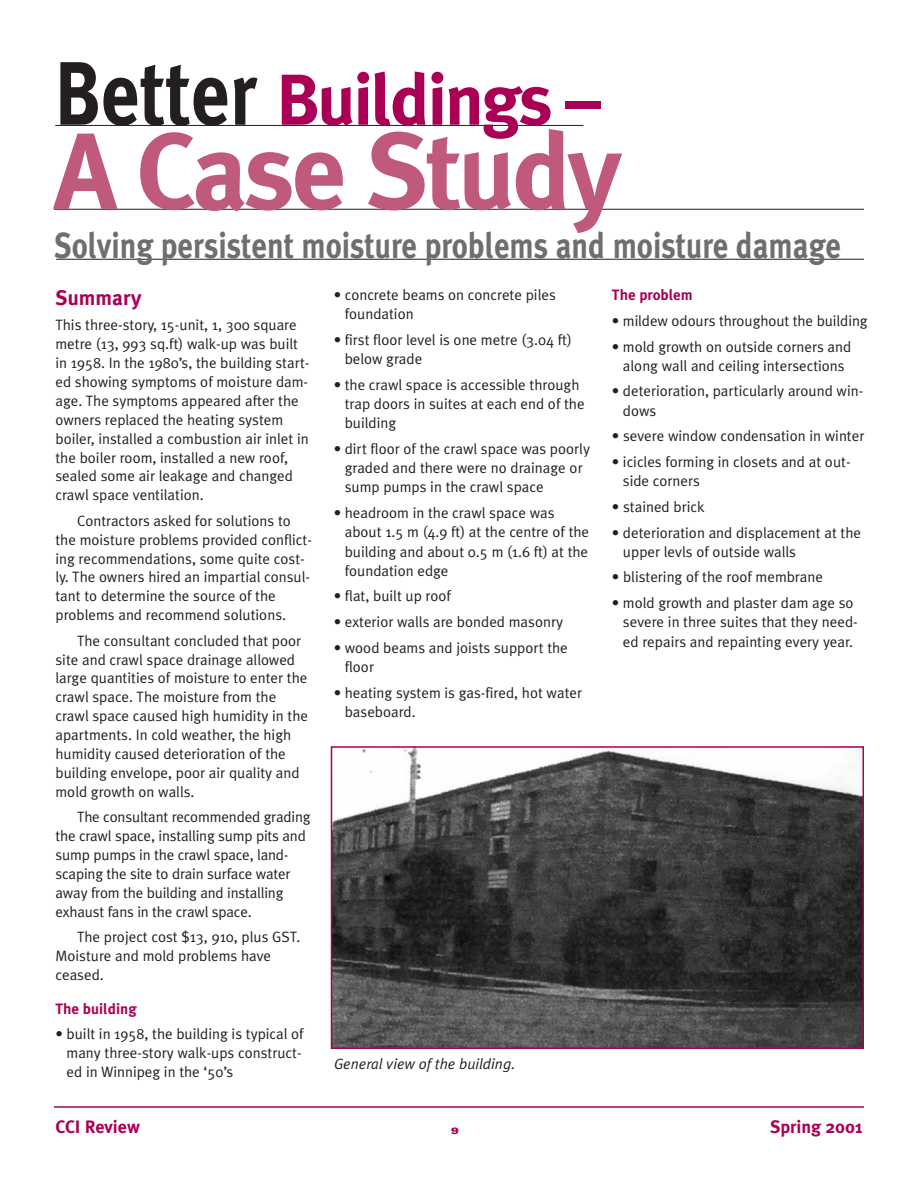
<style>
.page{position:relative;width:918px;height:1188px;background:#fff}
.page>*{position:absolute;margin:0;border:0;box-sizing:border-box;transform-origin:0 0}
.t1{font:700 108px "Meta Plus";letter-spacing:-.035em;color:#c05a7c}
.t2{font:700 72px "Meta Plus";letter-spacing:-.035em;color:#a90056}
.t3{font:700 36px "Meta Plus";color:#6c6e70;scale:.85 1}
.t4{font:700 21px "Meta Plus";color:#a90056}
.t5{font:700 18px "Meta Plus";color:#a90056}
.t6{font:15px/18.9px "Meta Plus Normal";color:#231f20}
.t7{font:italic 15px "Meta Plus Normal";color:#231f20}
.t8{font:700 15px "Meta Plus";color:#a90056}
.t9{font:900 expanded 9px "Univers";color:#a90056}
.s1{font-size:90px;color:#231f20}
</style>
<div class="page">
<hr style="left:56px;top:259px;width:808px;height:1px;background:#231f20">
<hr style="left:55px;top:125px;width:528px;height:1px;background:#231f20">
<hr style="left:54px;top:209px;width:810px;height:1px;background:#231f20">
<hr style="left:54px;top:1106px;width:810px;height:2px;background:#a90056">
<img style="left:334px;top:749px;width:527px;height:297px">
<div style="left:331px;top:746px;width:533px;height:303px;border:2px solid #a90056"></div>
<h2 class="t2" style="left:54px;top:75px;width:548px"><span class="s1">Better</span> Buildings –</h2>
<h1 class="t1" style="left:54px;top:134px;width:569px">A Case Study</h1>
<h3 class="t3" style="left:54px;top:233px;width:928px">Solving persistent moisture problems and moisture damage</h3>
<h3 class="t4" style="left:56px;top:290px;width:88px">Summary</h3>
<p class="t6" style="left:56px;top:317px;width:255px">This three-story, 15-unit, 1, 300 square metre (13, 993 sq.ft) walk-up was built in 1958. In the 1980’s, the building start&shy;ed showing symptoms of moisture dam&shy;age. The symptoms appeared after the owners replaced the heating system boiler, installed a combustion air inlet in the boiler room, installed a new roof, sealed some air leakage and changed crawl space ventilation.</p>
<p class="t6" style="left:56px;top:513px;width:258px;text-indent:22px">Contractors asked for solutions to the moisture problems provided conflict&shy;ing recommendations, some quite cost&shy;ly. The owners hired an impartial consul&shy;tant to determine the source of the problems and recommend solutions.</p>
<p class="t6" style="left:56px;top:633px;width:254px;text-indent:22px">The consultant concluded that poor site and crawl space drainage allowed large quantities of moisture to enter the crawl space. The moisture from the crawl space caused high humidity in the apartments. In cold weather, the high humidity caused deterioration of the building envelope, poor air quality and mold growth on walls.</p>
<p class="t6" style="left:56px;top:809px;width:257px;text-indent:22px">The consultant recommended grading the crawl space, installing sump pits and sump pumps in the crawl space, land&shy;scaping the site to drain surface water away from the building and installing exhaust fans in the crawl space.</p>
<p class="t6" style="left:56px;top:929px;width:246px;text-indent:22px">The project cost $13, 910, plus GST.<br>Moisture and mold problems have ceased.</p>
<p class="t8" style="left:56px;top:1003px;width:83px">The building</p>
<p class="t6" style="left:67px;top:1026px;width:239px;text-indent:-11px">• built in 1958, the building is typical of many three-story walk-ups construct&shy;ed in Winnipeg in the ‘50’s</p>
<p class="t6" style="left:345px;top:287px;width:213px;text-indent:-11px">• concrete beams on concrete piles foundation</p>
<p class="t6" style="left:345px;top:332px;width:229px;text-indent:-11px">• first floor level is one metre (3.04 ft) below grade</p>
<p class="t6" style="left:345px;top:377px;width:241px;text-indent:-11px">• the crawl space is accessible through trap doors in suites at each end of the building</p>
<p class="t6" style="left:345px;top:441px;width:247px;text-indent:-11px">• dirt floor of the crawl space was poorly graded and there were no drainage or sump pumps in the crawl space</p>
<p class="t6" style="left:345px;top:505px;width:246px;text-indent:-11px">• headroom in the crawl space was about 1.5 m (4.9 ft) at the centre of the building and about 0.5 m (1.6 ft) at the foundation edge</p>
<p class="t6" style="left:334px;top:588px;width:119px">• flat, built up roof</p>
<p class="t6" style="left:334px;top:614px;width:231px">• exterior walls are bonded masonry</p>
<p class="t6" style="left:345px;top:640px;width:225px;text-indent:-11px">• wood beams and joists support the floor</p>
<p class="t6" style="left:345px;top:684px;width:239px;text-indent:-11px">• heating system is gas-fired, hot water baseboard.</p>
<p class="t8" style="left:612px;top:290px;width:82px">The problem</p>
<p class="t6" style="left:612px;top:313px;width:257px">• mildew odours throughout the building</p>
<p class="t6" style="left:612px;top:338px;width:241px;text-align:center">• mold growth on outside corners and along wall and ceiling intersections</p>
<p class="t6" style="left:623px;top:383px;width:242px;text-indent:-11px">• deterioration, particularly around win&shy;dows</p>
<p class="t6" style="left:612px;top:428px;width:254px">• severe window condensation in winter</p>
<p class="t6" style="left:623px;top:454px;width:229px;text-indent:-11px">• icicles forming in closets and at out&shy;side corners</p>
<p class="t6" style="left:612px;top:499px;width:94px">• stained brick</p>
<p class="t6" style="left:623px;top:524px;width:240px;text-indent:-11px">• deterioration and displacement at the upper levls of outside walls</p>
<p class="t6" style="left:612px;top:569px;width:213px">• blistering of the roof membrane</p>
<p class="t6" style="left:623px;top:595px;width:236px;text-indent:-11px">• mold growth and plaster dam age so severe in three suites that they need&shy;ed repairs and repainting every year.</p>
<p class="t7" style="left:334px;top:1058px;width:183px">General view of the building.</p>
<p class="t5" style="left:56px;top:1121px;width:86px">CCI Review</p>
<p class="t9" style="left:451px;top:1128px;width:9px">9</p>
<p class="t5" style="left:770px;top:1121px;width:94px">Spring 2001</p>
</div>
